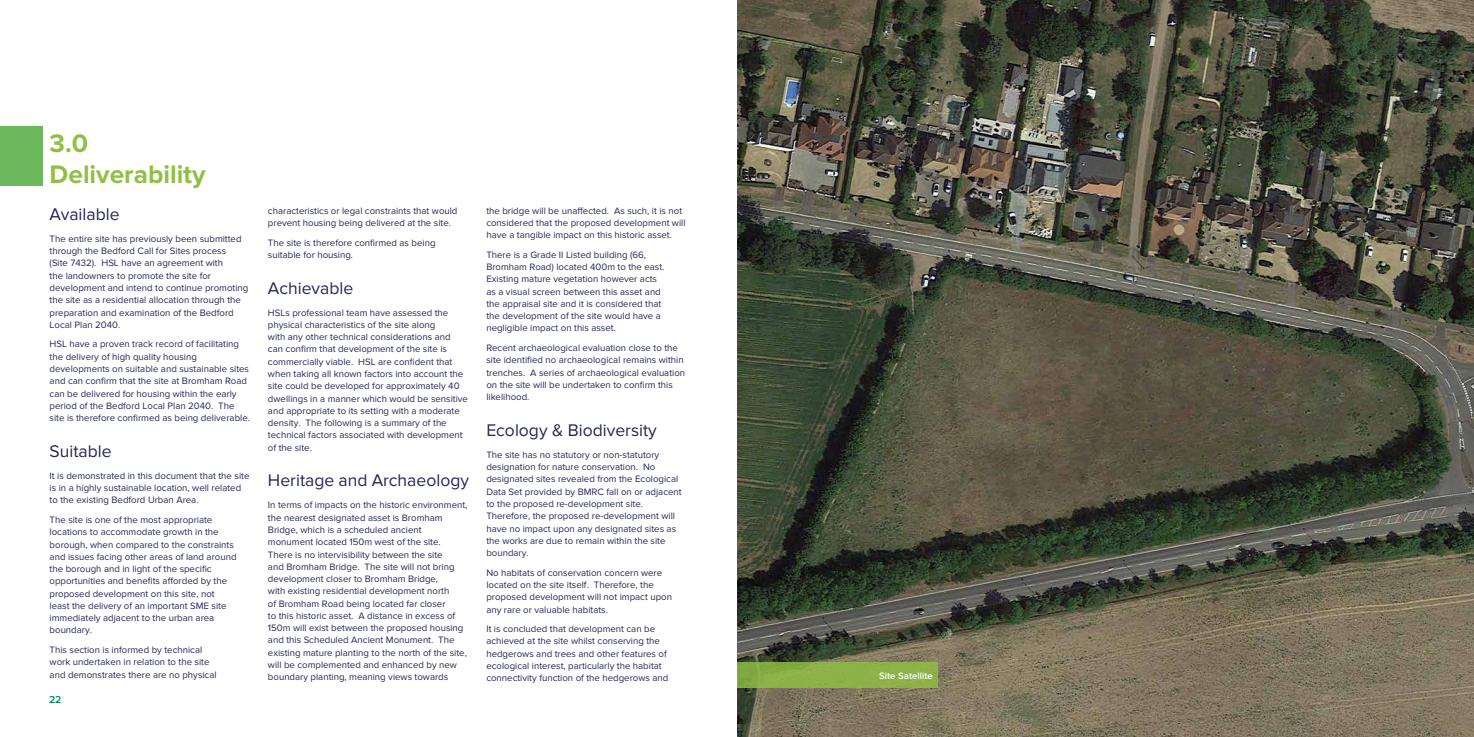
<style>
.page{position:relative;width:1474px;height:737px;background:#fff}
.page>*{position:absolute;margin:0;border:0;box-sizing:border-box;transform-origin:0 0}
.t1{font:700 26.25px/31.5px "Proxima Nova";color:#8fc043}
.t2{font:17.5px "Proxima Nova";color:#252757}
.t3{font:600 10.5px "Proxima Nova";color:#008b5e}
.t4{font:9.62px/12.2px "Proxima Nova";color:#252757}
.t5{font:600 9.62px "Proxima Nova";color:#fff}
</style>
<div class="page">
<img style="left:737px;top:0;width:736px;height:737px">
<div style="left:0;top:126px;width:42px;height:60px;background:#6db85c"></div>
<div style="left:737px;top:662px;width:201px;height:25px;background:linear-gradient(to right,#84ad43,#90b54a)"></div>
<h1 class="t1" style="left:50px;top:128px;width:157px">3.0<br>Deliverability</h1>
<h2 class="t2" style="left:50px;top:204px;width:71px">Available</h2>
<p class="t4" style="left:50px;top:233px;width:200px">The entire site has previously been submitted through the Bedford Call for Sites process<br>(Site 7432). HSL have an agreement with<br>the landowners to promote the site for development and intend to continue promoting the site as a residential allocation through the preparation and examination of the Bedford Local Plan 2040.</p>
<p class="t4" style="left:50px;top:338px;width:202px">HSL have a proven track record of facilitating the delivery of high quality housing developments on suitable and sustainable sites and can confirm that the site at Bromham Road can be delivered for housing within the early period of the Bedford Local Plan 2040. The site is therefore confirmed as being deliverable.</p>
<h2 class="t2" style="left:50px;top:441px;width:64px">Suitable</h2>
<p class="t4" style="left:50px;top:470px;width:201px">It is demonstrated in this document that the site is in a highly sustainable location, well related to the existing Bedford Urban Area.</p>
<p class="t4" style="left:50px;top:514px;width:188px">The site is one of the most appropriate locations to accommodate growth in the borough, when compared to the constraints and issues facing other areas of land around the borough and in light of the specific opportunities and benefits afforded by the proposed development on this site, not least the delivery of an important SME site immediately adjacent to the urban area boundary.</p>
<p class="t4" style="left:50px;top:644px;width:168px">This section is informed by technical work undertaken in relation to the site and demonstrates there are no physical</p>
<p class="t3" style="left:49px;top:694px;width:14px">22</p>
<p class="t4" style="left:268px;top:204px;width:191px">characteristics or legal constraints that would prevent housing being delivered at the site.</p>
<p class="t4" style="left:268px;top:236px;width:169px">The site is therefore confirmed as being suitable for housing.</p>
<h2 class="t2" style="left:268px;top:278px;width:87px">Achievable</h2>
<p class="t4" style="left:268px;top:306px;width:201px">HSLs professional team have assessed the physical characteristics of the site along<br>with any other technical considerations and can confirm that development of the site is commercially viable. HSL are confident that when taking all known factors into account the site could be developed for approximately 40 dwellings in a manner which would be sensitive and appropriate to its setting with a moderate density. The following is a summary of the technical factors associated with development of the site.</p>
<h2 class="t2" style="left:268px;top:470px;width:202px">Heritage and Archaeology</h2>
<p class="t4" style="left:268px;top:499px;width:201px">In terms of impacts on the historic environment, the nearest designated asset is Bromham Bridge, which is a scheduled ancient monument located 150m west of the site.<br>There is no intervisibility between the site<br>and Bromham Bridge. The site will not bring development closer to Bromham Bridge,<br>with existing residential development north<br>of Bromham Road being located far closer<br>to this historic asset. A distance in excess of 150m will exist between the proposed housing and this Scheduled Ancient Monument. The existing mature planting to the north of the site, will be complemented and enhanced by new boundary planting, meaning views towards</p>
<p class="t4" style="left:486px;top:204px;width:201px">the bridge will be unaffected. As such, it is not considered that the proposed development will have a tangible impact on this historic asset.</p>
<p class="t4" style="left:486px;top:249px;width:180px">There is a Grade II Listed building (66, Bromham Road) located 400m to the east.<br>Existing mature vegetation however acts as a visual screen between this asset and the appraisal site and it is considered that the development of the site would have a negligible impact on this asset.</p>
<p class="t4" style="left:486px;top:342px;width:200px">Recent archaeological evaluation close to the site identified no archaeological remains within trenches. A series of archaeological evaluation on the site will be undertaken to confirm this likelihood.</p>
<h2 class="t2" style="left:486px;top:420px;width:172px">Ecology &amp; Biodiversity</h2>
<p class="t4" style="left:486px;top:449px;width:197px">The site has no statutory or non-statutory designation for nature conservation. No designated sites revealed from the Ecological Data Set provided by BMRC fall on or adjacent to the proposed re-development site.<br>Therefore, the proposed re-development will have no impact upon any designated sites as the works are due to remain within the site boundary.</p>
<p class="t4" style="left:486px;top:566px;width:187px">No habitats of conservation concern were located on the site itself. Therefore, the proposed development will not impact upon any rare or valuable habitats.</p>
<p class="t4" style="left:486px;top:623px;width:183px">It is concluded that development can be achieved at the site whilst conserving the hedgerows and trees and other features of ecological interest, particularly the habitat connectivity function of the hedgerows and</p>
<p class="t5" style="left:879px;top:670px;width:55px">Site Satellite</p>
</div>
